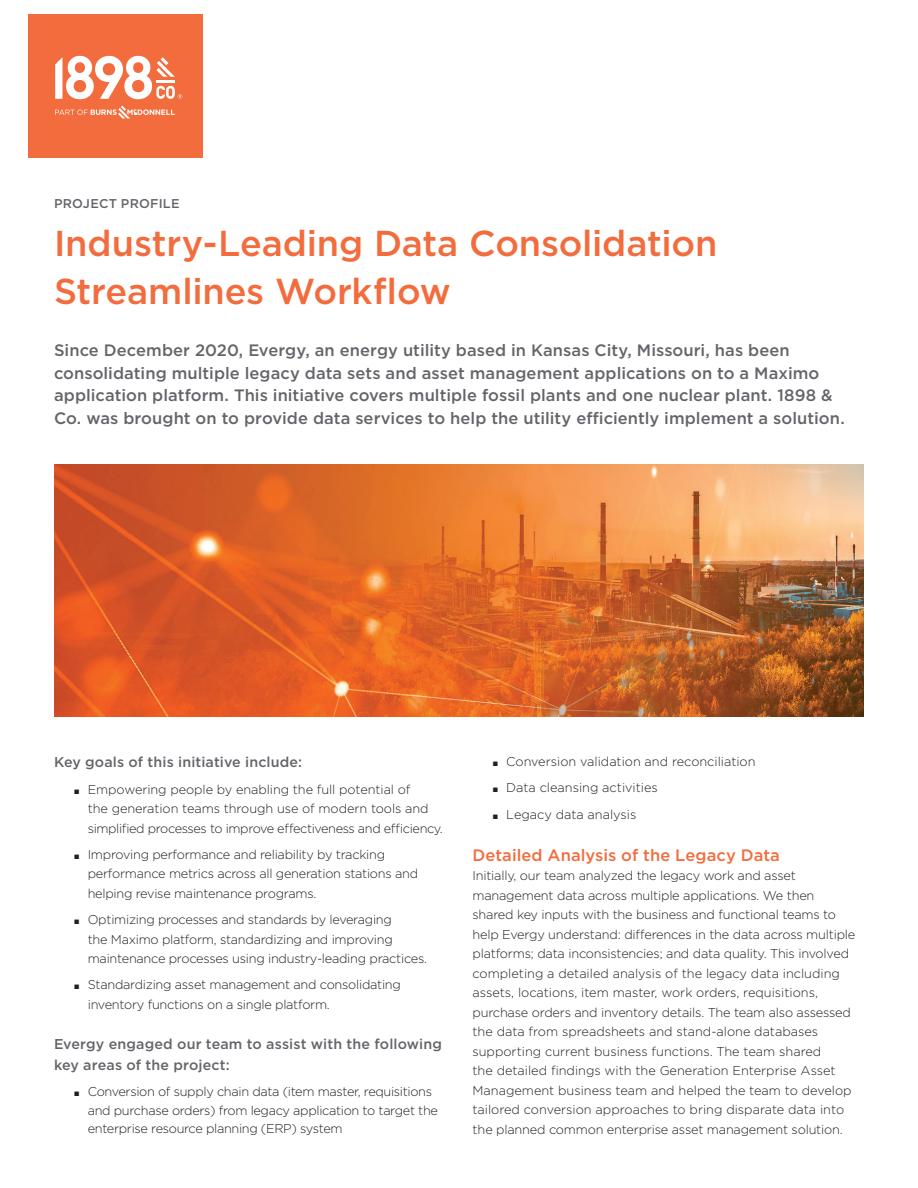
<style>
.page{position:relative;width:918px;height:1188px;background:#fff}
.page>*{position:absolute;margin:0;border:0;box-sizing:border-box;transform-origin:0 0}
.Front_Page_-_Headlin{font:500 36px/48px "Gotham";letter-spacing:-.005em;color:#f26c3d}
.Front_Page_-_Intro_T{font:500 16.5px/22.5px "Gotham";letter-spacing:.005em;color:#64656a}
.Subhead{font:500 16.5px "Gotham";letter-spacing:.005em;color:#f26c3d}
.Subhead-Second{font:500 14.25px/21px "Gotham";letter-spacing:.01em;color:#64656a}
.Body_Text{font:300 12.75px/19.5px "Gotham";letter-spacing:-.015em;color:#231f20}
.Front_Page_-_Main_Ti{font:500 12.75px "Gotham";letter-spacing:.015em;color:#64656a}
</style>
<div class="page">
<div style="left:28px;top:14px;width:175px;height:144px;background:#f26c3d"></div>
<svg style="left:55px;top:106px;width:120px;height:12px"></svg>
<svg style="left:55px;top:56px;width:127px;height:43px"></svg>
<img style="left:54px;top:464px;width:810px;height:252px">
<p class="Front_Page_-_Main_Ti" style="left:54px;top:196px;width:127px">PROJECT PROFILE</p>
<p class="Front_Page_-_Headlin" style="left:54px;top:219px;width:665px">Industry-Leading Data Consolidation<br>Streamlines Workflow</p>
<p class="Front_Page_-_Intro_T" style="left:54px;top:339px;width:792px">Since December 2020, Evergy, an energy utility based in Kansas City, Missouri, has been consolidating multiple legacy data sets and asset management applications on to a Maximo application platform. This initiative covers multiple fossil plants and one nuclear plant. 1898 &amp; Co. was brought on to provide data services to help the utility efficiently implement a solution.</p>
<p class="Subhead-Second" style="left:54px;top:752px;width:250px">Key goals of this initiative include:</p>
<p class="Body_Text" style="left:88px;top:779px;width:357px">Empowering people by enabling the full potential of<br>the generation teams through use of modern tools and simplified processes to improve effectiveness and efficiency.</p>
<p class="Body_Text" style="left:88px;top:844px;width:332px">Improving performance and reliability by tracking performance metrics across all generation stations and helping revise maintenance programs.</p>
<p class="Body_Text" style="left:88px;top:910px;width:341px">Optimizing processes and standards by leveraging<br>the Maximo platform, standardizing and improving maintenance processes using industry-leading practices.</p>
<p class="Body_Text" style="left:88px;top:975px;width:315px">Standardizing asset management and consolidating inventory functions on a single platform.</p>
<p class="Subhead-Second" style="left:54px;top:1034px;width:389px">Evergy engaged our team to assist with the following key areas of the project:</p>
<p class="Body_Text" style="left:88px;top:1082px;width:352px;line-height:18.8px">Conversion of supply chain data (item master, requisitions and purchase orders) from legacy application to target the enterprise resource planning (ERP) system</p>
<p class="Body_Text" style="left:506px;top:752px;width:251px">Conversion validation and reconciliation</p>
<p class="Body_Text" style="left:506px;top:778px;width:153px">Data cleansing activities</p>
<p class="Body_Text" style="left:506px;top:804px;width:132px">Legacy data analysis</p>
<p class="Subhead" style="left:472px;top:844px;width:309px">Detailed Analysis of the Legacy Data</p>
<p class="Body_Text" style="left:472px;top:866px;width:384px">Initially, our team analyzed the legacy work and asset management data across multiple applications. We then shared key inputs with the business and functional teams to help Evergy understand: differences in the data across multiple platforms; data inconsistencies; and data quality. This involved completing a detailed analysis of the legacy data including assets, locations, item master, work orders, requisitions, purchase orders and inventory details. The team also assessed the data from spreadsheets and stand-alone databases supporting current business functions. The team shared<br>the detailed findings with the Generation Enterprise Asset Management business team and helped the team to develop tailored conversion approaches to bring disparate data into the planned common enterprise asset management solution.</p>
</div>
